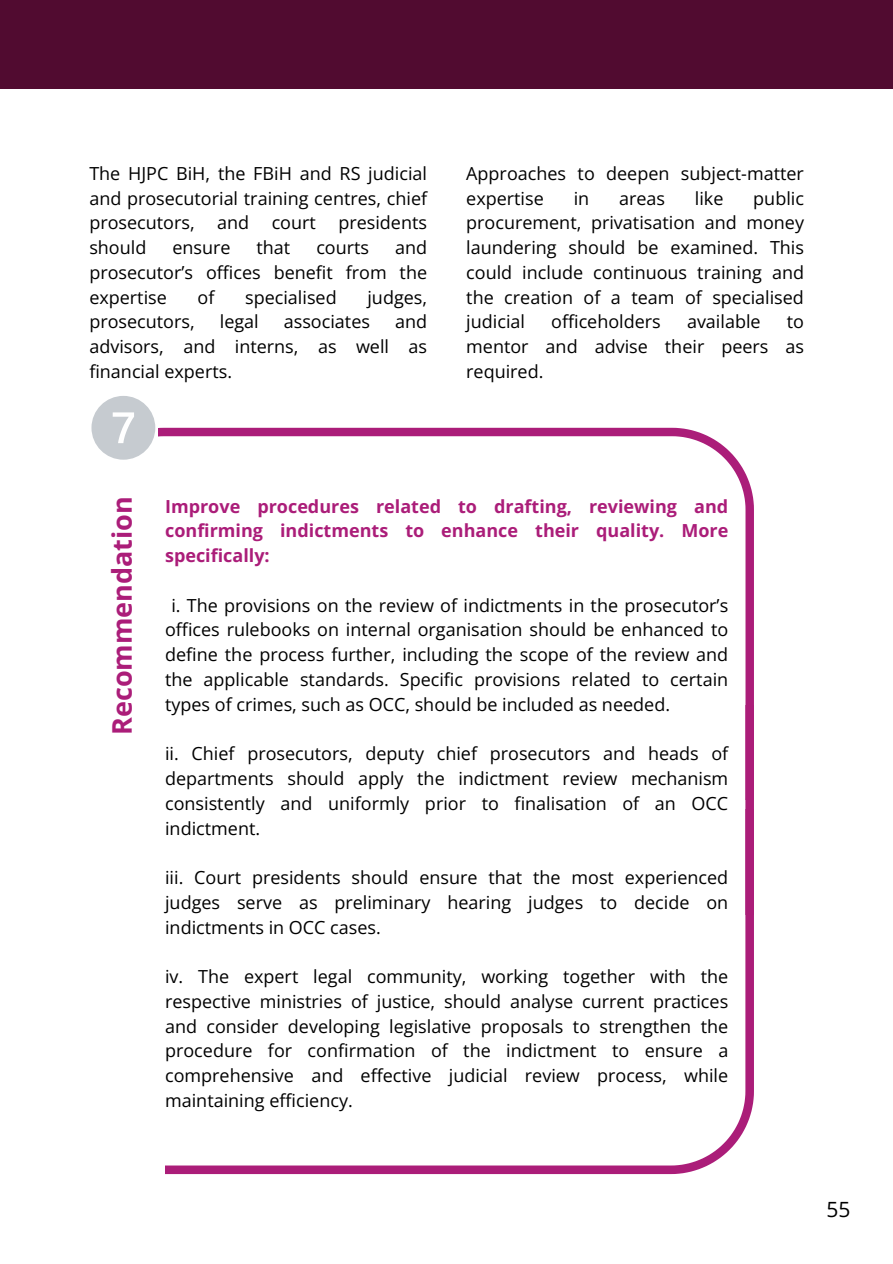
<style>
.page{position:relative;width:893px;height:1264px;background:#fff}
.page>*{position:absolute;margin:0;border:0;box-sizing:border-box;transform-origin:0 0}
.t1{font:700 27px "Open Sans";color:#ab1d79}
.t2{font:21px "Open Sans";color:#000}
.t3{font:18px/24.8px "Open Sans";color:#000;text-align:justify}
.t4{font:700 18px/24.8px "Open Sans";color:#ab1d79;text-align:justify}
</style>
<div class="page">
<svg style="left:165px;top:914px;width:588px;height:259px"></svg>
<svg style="left:159px;top:428px;width:594px;height:277px"></svg>
<svg style="left:91px;top:396px;width:64px;height:63px"></svg>
<svg style="left:745px;top:705px;width:8px;height:209px;background:#ac227c"></svg>
<div style="left:0;top:0;width:892px;height:89px;background:#510b30"></div>
<p class="t3" style="left:89px;top:160px;width:339px">The HJPC BiH, the FBiH and RS judicial and prosecutorial training centres, chief prosecutors,</p>
<p class="t3" style="left:217px;top:210px;width:211px">and court presidents</p>
<p class="t3" style="left:89px;top:235px;width:58px">should</p>
<p class="t3" style="left:172px;top:235px;width:60px">ensure</p>
<p class="t3" style="left:256px;top:235px;width:35px">that</p>
<p class="t3" style="left:316px;top:235px;width:54px">courts</p>
<p class="t3" style="left:89px;top:235px;width:339px;text-indent:306px">and prosecutor’s offices benefit from the expertise</p>
<p class="t3" style="left:198px;top:284px;width:18px">of</p>
<p class="t3" style="left:245px;top:284px;width:93px">specialised</p>
<p class="t3" style="left:367px;top:284px;width:61px">judges,</p>
<p class="t3" style="left:89px;top:309px;width:339px;text-indent:306px">and advisors, and interns, as well as financial experts.</p>
<p class="t3" style="left:89px;top:309px;width:107px">prosecutors,</p>
<p class="t3" style="left:220px;top:309px;width:40px">legal</p>
<p class="t3" style="left:284px;top:309px;width:88px">associates</p>
<p class="t3" style="left:466px;top:160px;width:339px">Approaches to deepen subject-matter expertise</p>
<p class="t3" style="left:466px;top:185px;width:339px;text-indent:287px">public procurement, privatisation and money laundering should be examined. This could include continuous training and the creation of a team of specialised judicial</p>
<p class="t3" style="left:573px;top:185px;width:17px">in</p>
<p class="t3" style="left:619px;top:185px;width:47px">areas</p>
<p class="t3" style="left:694px;top:185px;width:30px">like</p>
<p class="t3" style="left:551px;top:309px;width:111px">officeholders</p>
<p class="t3" style="left:687px;top:309px;width:75px">available</p>
<p class="t3" style="left:466px;top:309px;width:339px;text-indent:320px">to mentor and advise their peers as required.</p>
<p class="t1" style="left:103px;top:735px;width:240px;rotate:-90deg">Recommendation</p>
<p class="t4" style="left:165px;top:493px;width:564px">Improve procedures related to drafting, reviewing and confirming indictments to enhance their quality. More specifically:</p>
<h1 class="t3" style="left:165px;top:592px;width:564px;text-indent:6px">i. The provisions on the review of indictments in the prosecutor’s offices rulebooks on internal organisation should be enhanced to define the process further, including the scope of the review and the applicable standards. Specific provisions related to certain types of crimes, such as OCC, should be included as needed.</h1>
<p class="t3" style="left:165px;top:741px;width:564px">ii. Chief prosecutors, deputy chief prosecutors and heads of departments should apply the indictment review mechanism consistently and uniformly prior to finalisation of an OCC indictment.</p>
<h2 class="t3" style="left:165px;top:864px;width:564px">iii. Court presidents should ensure that the most experienced judges serve as preliminary hearing judges to decide on indictments in OCC cases.</h2>
<p class="t3" style="left:165px;top:963px;width:564px">iv. The expert legal community, working together with the respective ministries of justice, should analyse current practices and consider developing legislative proposals to strengthen the procedure for confirmation of the indictment to ensure a comprehensive and effective judicial review process, while maintaining efficiency.</p>
<p class="t2" style="left:826px;top:1194px;width:25px">55</p>
</div>
